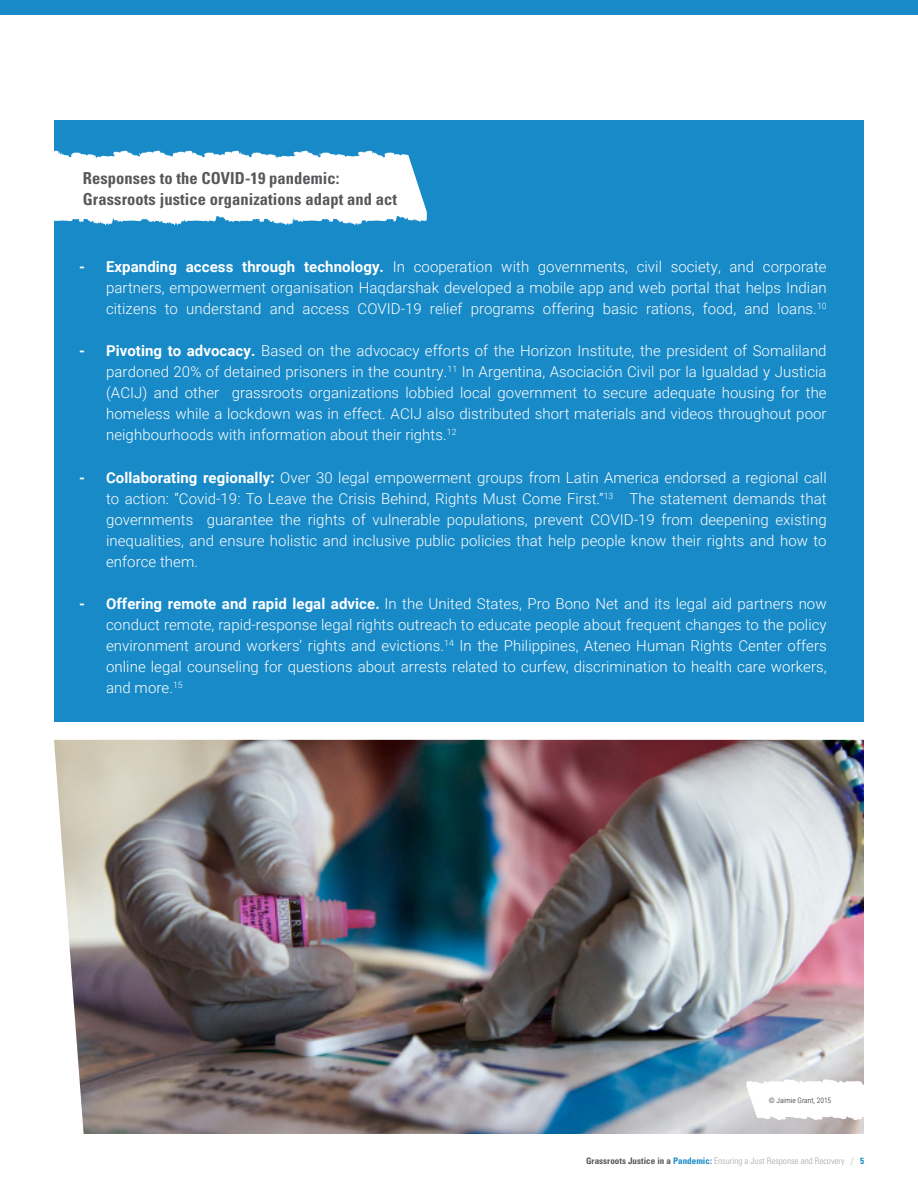
<style>
.page{position:relative;width:918px;height:1188px;background:#fff}
.page>*{position:absolute;margin:0;border:0;box-sizing:border-box;transform-origin:0 0}
.Header__Callout_2{font:700 condensed 16.5px/21px "Univers LT Std";letter-spacing:.005em;color:#57585a}
.t1{font:300 15px/21px "Roboto";letter-spacing:.005em;color:#fff;text-align:justify}
.t2{font:300 condensed 9px "Univers LT Std";letter-spacing:.005em;color:#a8a9ad}
.Copyright{font:300 7.5px "Roboto Condensed";color:#231f20}
.s1{font-weight:700}
.s2{font-weight:700;color:#57585a}
.s3{font-weight:700;color:#188ac7}
</style>
<div class="page">
<div style="left:0;top:0;width:918px;height:15px;background:#188ac7"></div>
<div style="left:54px;top:120px;width:810px;height:601px;background:#188ac7"></div>
<svg style="left:54px;top:151px;width:373px;height:74px;background:#e4f1f8"></svg>
<img style="left:54px;top:740px;width:810px;height:394px">
<svg style="left:746px;top:1079px;width:118px;height:40px"></svg>
<p class="Header__Callout_2" style="left:83px;top:167px;width:316px">Responses to the COVID-19 pandemic:<br>Grassroots justice organizations adapt and act</p>
<p class="t1" style="left:106px;top:256px;width:722px;text-indent:-27px"><span class="s1">- Expanding access through technology.</span> In cooperation with governments, civil society, and corporate partners, empowerment organisation Haqdarshak developed a mobile app and web portal that helps Indian citizens to understand and access COVID-19 relief programs offering basic rations, food, and loans.<sup>10</sup></p>
<p class="t1" style="left:106px;top:340px;width:722px;text-indent:-27px"><span class="s1">- Pivoting to advocacy.</span> Based on the advocacy efforts of the Horizon Institute, the president of Somaliland pardoned 20% of detained prisoners in the country.<sup>11</sup> In Argentina, Asociación Civil por la Igualdad y Justicia (ACIJ) and other grassroots organizations lobbied local government to secure adequate housing for the homeless while a lockdown was in effect. ACIJ also distributed short materials and videos throughout poor neighbourhoods with information about their rights.<sup>12</sup></p>
<p class="t1" style="left:106px;top:466px;width:722px;text-indent:-27px"><span class="s1">- Collaborating regionally:</span> Over 30 legal empowerment groups from Latin America endorsed a regional call to action: “Covid-19: To Leave the Crisis Behind, Rights Must Come First.”<sup>13</sup> The statement demands that governments guarantee the rights of vulnerable populations, prevent COVID-19 from deepening existing inequalities, and ensure holistic and inclusive public policies that help people know their rights and how to enforce them.</p>
<p class="t1" style="left:106px;top:593px;width:722px;text-indent:-27px"><span class="s1">- Offering remote and rapid legal advice.</span> In the United States, Pro Bono Net and its legal aid partners now conduct remote, rapid-response legal rights outreach to educate people about frequent changes to the policy environment around workers’ rights and evictions.<sup>14</sup> In the Philippines, Ateneo Human Rights Center offers online legal counseling for questions about arrests related to curfew, discrimination to health care workers, and more.<sup>15</sup></p>
<p class="Copyright" style="left:769px;top:1095px;width:64px">© Jaimie Grant, 2015</p>
<p class="t2" style="left:586px;top:1155px;width:279px"><span class="s2">Grassroots Justice in a</span> <span class="s3">Pandemic:</span> Ensuring a Just Response and Recovery / <span class="s3">5</span></p>
</div>
